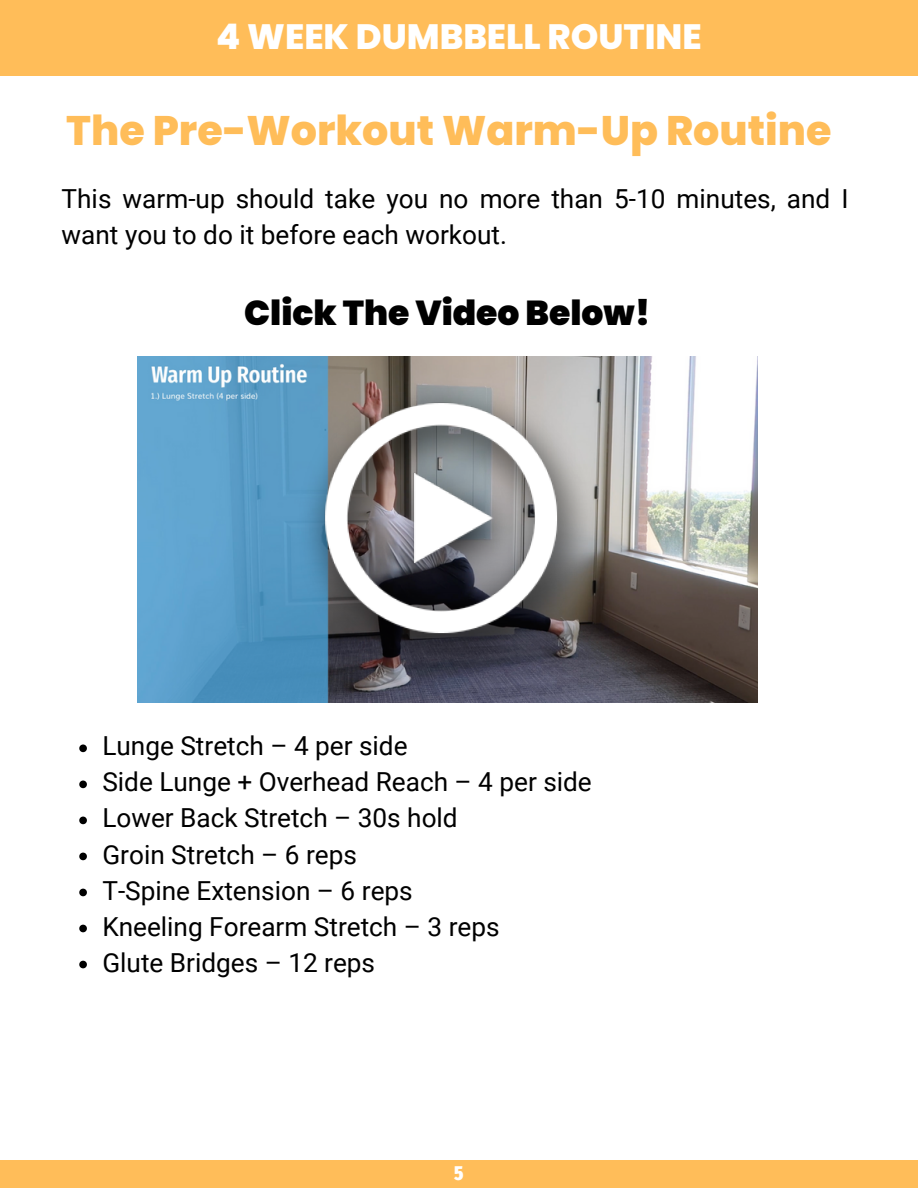
<style>
.page{position:relative;width:918px;height:1188px;background:#fff}
.page>*{position:absolute;margin:0;border:0;box-sizing:border-box;transform-origin:0 0}
.t1{font:800 41.25px "Poppins";color:#ffbd59}
.t2{font:800 35.25px "Poppins";color:#fff}
.t3{font:900 34.5px "Poppins";color:#000}
.t4{font:26.25px/36px "Roboto";color:#000}
.t5{font:900 extra-condensed 19.65px "Fira Sans";color:#fff}
</style>
<div class="page">
<div style="left:0;top:1160px;width:918px;height:28px;background:#ffbd59"></div>
<svg style="left:79px;top:745px;width:8px;height:7px"></svg>
<svg style="left:79px;top:781px;width:8px;height:7px"></svg>
<svg style="left:79px;top:817px;width:8px;height:7px"></svg>
<svg style="left:79px;top:853px;width:8px;height:7px"></svg>
<svg style="left:79px;top:889px;width:8px;height:7px"></svg>
<svg style="left:79px;top:925px;width:8px;height:7px"></svg>
<svg style="left:79px;top:961px;width:8px;height:7px"></svg>
<img style="left:137px;top:356px;width:620px;height:346px">
<img style="left:297px;top:381px;width:301px;height:298px">
<div style="left:0;top:0;width:918px;height:75px;background:#ffbd59"></div>
<p class="t2" style="left:216px;top:12px;width:487px">4 WEEK DUMBBELL ROUTINE</p>
<p class="t1" style="left:66px;top:102px;width:767px">The Pre-Workout Warm-Up Routine</p>
<p class="t4" style="left:62px;top:181px;width:789px">This warm-up should take you no more than 5-10 minutes, and I want you to do it before each workout.</p>
<p class="t3" style="left:244px;top:289px;width:408px">Click The Video Below!</p>
<p class="t4" style="left:102px;top:728px;width:307px">Lunge Stretch – 4 per side</p>
<p class="t4" style="left:102px;top:764px;width:491px">Side Lunge + Overhead Reach – 4 per side</p>
<p class="t4" style="left:102px;top:801px;width:357px">Lower Back Stretch – 30s hold</p>
<p class="t4" style="left:102px;top:837px;width:256px">Groin Stretch – 6 reps</p>
<p class="t4" style="left:102px;top:873px;width:312px">T-Spine Extension – 6 reps</p>
<p class="t4" style="left:102px;top:909px;width:399px">Kneeling Forearm Stretch – 3 reps</p>
<p class="t4" style="left:102px;top:945px;width:274px">Glute Bridges – 12 reps</p>
<p class="t5" style="left:454px;top:1162px;width:11px">5</p>
</div>
